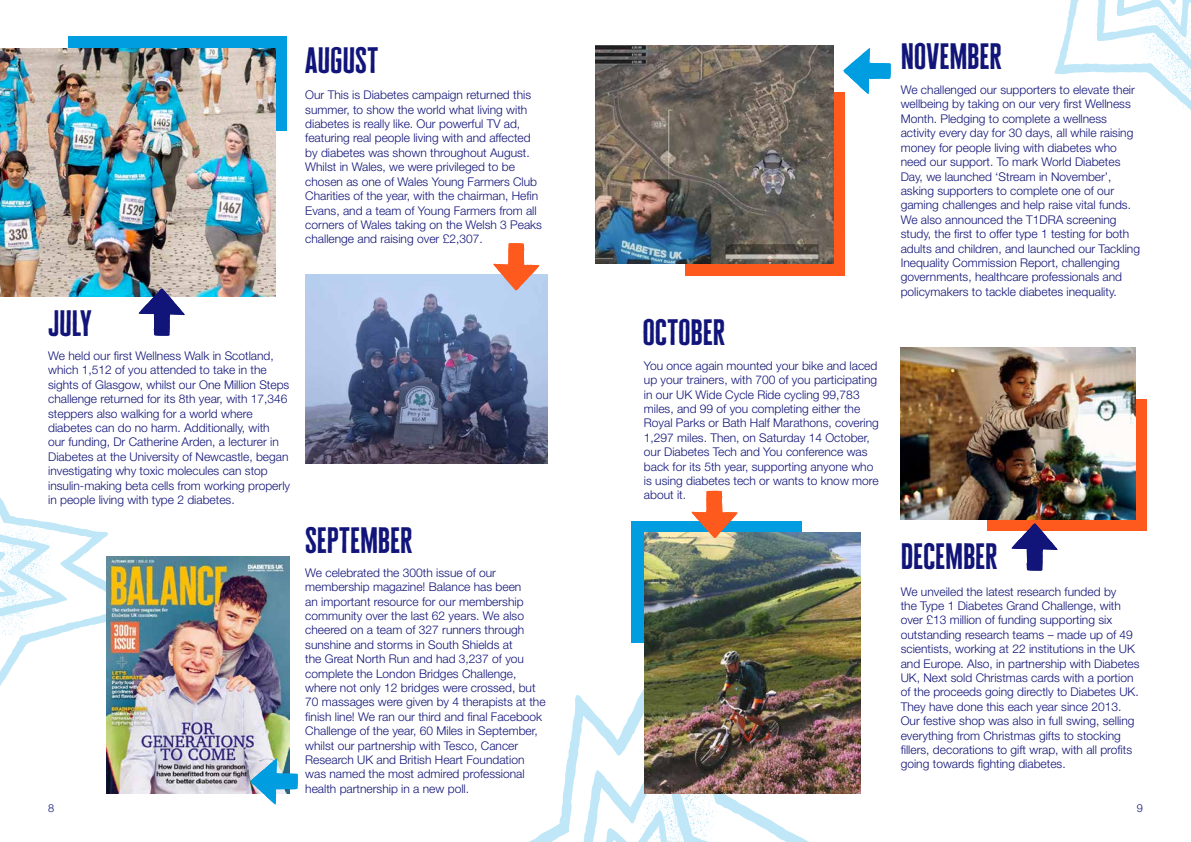
<style>
.page{position:relative;width:1191px;height:842px;background:#fff}
.page>*{position:absolute;margin:0;border:0;box-sizing:border-box;transform-origin:0 0}
.t1{font:700 30px "Diabetes UK Cheddar";letter-spacing:-.005em;color:#111478}
.t2{font:300 12px/14.4px "Helvetica Neue LT Std";color:#111478}
.t3{font:300 11px "Helvetica Neue LT Std";color:#111478}
</style>
<div class="page">
<svg style="left:0;top:498px;width:138px;height:188px"></svg>
<div style="left:68px;top:36px;width:218px;height:95px;background:#009de0"></div>
<img style="left:0;top:48px;width:275px;height:249px">
<svg style="left:139px;top:289px;width:46px;height:47px"></svg>
<svg style="left:529px;top:689px;width:280px;height:153px"></svg>
<svg style="left:583px;top:714px;width:138px;height:128px"></svg>
<svg style="left:1054px;top:0;width:137px;height:110px"></svg>
<div style="left:631px;top:521px;width:170px;height:122px;background:#009de0"></div>
<div style="left:685px;top:92px;width:159px;height:183px;background:#ff5a1d"></div>
<img style="left:595px;top:45px;width:238px;height:219px">
<img style="left:644px;top:532px;width:216px;height:262px">
<svg style="left:691px;top:491px;width:46px;height:47px"></svg>
<svg style="left:843px;top:48px;width:47px;height:46px"></svg>
<img style="left:106px;top:557px;width:184px;height:236px">
<img style="left:305px;top:274px;width:242px;height:190px">
<svg style="left:493px;top:243px;width:46px;height:47px"></svg>
<svg style="left:251px;top:759px;width:47px;height:45px"></svg>
<div style="left:987px;top:399px;width:159px;height:132px;background:#ff5a1d"></div>
<img style="left:900px;top:347px;width:235px;height:172px">
<svg style="left:1011px;top:524px;width:46px;height:47px"></svg>
<h1 class="t1" style="left:305px;top:41px;width:74px">AUGUST</h1>
<p class="t2" style="left:305px;top:88px;width:238px">Our This is Diabetes campaign returned this summer, to show the world what living with diabetes is really like. Our powerful TV ad, featuring real people living with and affected by diabetes was shown throughout August.<br>Whilst in Wales, we were privileged to be chosen as one of Wales Young Farmers Club Charities of the year, with the chairman, Hefin Evans, and a team of Young Farmers from all corners of Wales taking on the Welsh 3 Peaks challenge and raising over £2,307.</p>
<h1 class="t1" style="left:48px;top:304px;width:45px">JULY</h1>
<p class="t2" style="left:48px;top:348px;width:243px">We held our first Wellness Walk in Scotland, which 1,512 of you attended to take in the sights of Glasgow, whilst our One Million Steps challenge returned for its 8th year, with 17,346 steppers also walking for a world where diabetes can do no harm. Additionally, with<br>our funding, Dr Catherine Arden, a lecturer in Diabetes at the University of Newcastle, began investigating why toxic molecules can stop insulin-making beta cells from working properly in people living with type 2 diabetes.</p>
<p class="t3" style="left:48px;top:801px;width:8px">8</p>
<h1 class="t1" style="left:305px;top:521px;width:109px">SEPTEMBER</h1>
<p class="t2" style="left:305px;top:565px;width:242px">We celebrated the 300th issue of our membership magazine! Balance has been<br>an important resource for our membership community over the last 62 years. We also cheered on a team of 327 runners through sunshine and storms in South Shields at<br>the Great North Run and had 3,237 of you complete the London Bridges Challenge, where not only 12 bridges were crossed, but 70 massages were given by 4 therapists at the finish line! We ran our third and final Facebook Challenge of the year, 60 Miles in September, whilst our partnership with Tesco, Cancer Research UK and British Heart Foundation was named the most admired professional health partnership in a new poll.</p>
<h1 class="t1" style="left:642px;top:313px;width:84px">OCTOBER</h1>
<p class="t2" style="left:644px;top:358px;width:236px">You once again mounted your bike and laced up your trainers, with 700 of you participating in our UK Wide Cycle Ride cycling 99,783 miles, and 99 of you completing either the Royal Parks or Bath Half Marathons, covering 1,297 miles. Then, on Saturday 14 October, our Diabetes Tech and You conference was back for its 5th year, supporting anyone who is using diabetes tech or wants to know more about it.</p>
<h1 class="t1" style="left:900px;top:38px;width:102px">NOVEMBER</h1>
<p class="t2" style="left:900px;top:82px;width:241px">We challenged our supporters to elevate their wellbeing by taking on our very first Wellness Month. Pledging to complete a wellness activity every day for 30 days, all while raising money for people living with diabetes who need our support. To mark World Diabetes Day, we launched ‘Stream in November’, asking supporters to complete one of our gaming challenges and help raise vital funds.<br>We also announced the T1DRA screening study, the first to offer type 1 testing for both adults and children, and launched our Tackling Inequality Commission Report, challenging governments, healthcare professionals and policymakers to tackle diabetes inequality.</p>
<h1 class="t1" style="left:900px;top:537px;width:98px">DECEMBER</h1>
<p class="t2" style="left:900px;top:584px;width:240px">We unveiled the latest research funded by<br>the Type 1 Diabetes Grand Challenge, with over £13 million of funding supporting six outstanding research teams – made up of 49 scientists, working at 22 institutions in the UK and Europe. Also, in partnership with Diabetes UK, Next sold Christmas cards with a portion of the proceeds going directly to Diabetes UK.<br>They have done this each year since 2013.<br>Our festive shop was also in full swing, selling everything from Christmas gifts to stocking fillers, decorations to gift wrap, with all profits going towards fighting diabetes.</p>
<p class="t3" style="left:1136px;top:801px;width:8px">9</p>
</div>
